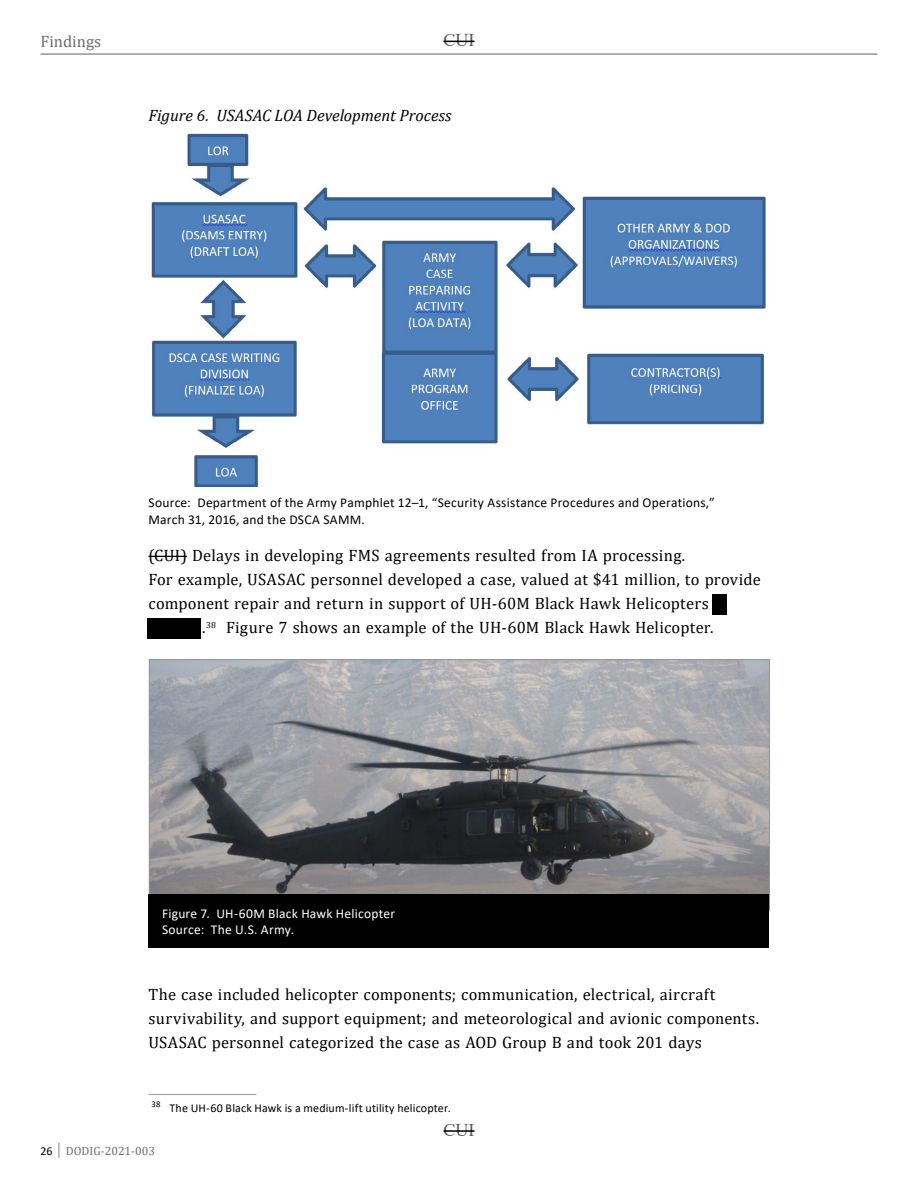
<style>
.page{position:relative;width:918px;height:1188px;background:#fff}
.page>*{position:absolute;margin:0;border:0;box-sizing:border-box;transform-origin:0 0}
.t1{font:18px "Times New Roman";color:#58595b}
.Body{font:16.5px/24px "Cambria";letter-spacing:.015em;color:#000}
.Heading_5{font:italic 16.5px "Cambria";color:#000}
.t2{font:16.5px "Cambria";color:#6d6e71}
.Figure_Source{font:13.5px/16.5px "Calibri";letter-spacing:.02em;color:#000}
.Caption_No_bleed{font:13.5px "Calibri";letter-spacing:.02em;color:#fff}
.Footnote{font:12px "Calibri";letter-spacing:.01em;color:#000}
.t3{font:12px "Cambria";color:#6d6e71}
.s1{font-family:"Calibri";color:#000}
</style>
<div class="page">
<hr style="left:40px;top:53px;width:838px;height:2px;background:#939598">
<hr style="left:148px;top:1094px;width:108px;height:1px;background:#939598">
<img style="left:151px;top:133px;width:616px;height:354px">
<img style="left:151px;top:661px;width:617px;height:233px">
<div style="left:148px;top:894px;width:622px;height:54px;background:#000"></div>
<div style="left:712px;top:594px;width:15px;height:21px;background:#000"></div>
<div style="left:147px;top:618px;width:53px;height:21px;background:#000"></div>
<hr style="left:444px;top:41px;width:30px;height:1px;background:#000">
<hr style="left:148px;top:556px;width:39px;height:1px;background:#000">
<hr style="left:444px;top:1130px;width:30px;height:2px;background:#000">
<p class="t2" style="left:40px;top:31px;width:62px">Findings</p>
<p class="t1" style="left:444px;top:28px;width:32px">CUI</p>
<p class="Heading_5" style="left:148px;top:104px;width:305px">Figure 6. USASAC LOA Development Process</p>
<p class="Figure_Source" style="left:148px;top:494px;width:568px">Source: Department of the Army Pamphlet 12–1, “Security Assistance Procedures and Operations,”<br>March 31, 2016, and the DSCA SAMM.</p>
<p class="Body" style="left:148px;top:543px;width:538px">(CUI) Delays in developing FMS agreements resulted from IA processing.</p>
<p class="Body" style="left:148px;top:567px;width:614px">For example, USASAC personnel developed a case, valued at $41 million, to provide</p>
<p class="Body" style="left:148px;top:591px;width:562px">component repair and return in support of UH-60M Black Hawk Helicopters</p>
<p class="Body" style="left:202px;top:615px;width:513px">.<sup>38</sup> Figure 7 shows an example of the UH-60M Black Hawk Helicopter.</p>
<p class="Caption_No_bleed" style="left:162px;top:904px;width:235px">Figure 7. UH-60M Black Hawk Helicopter</p>
<p class="Caption_No_bleed" style="left:162px;top:920px;width:134px">Source: The U.S. Army.</p>
<p class="Body" style="left:149px;top:982px;width:612px">The case included helicopter components; communication, electrical, aircraft survivability, and support equipment; and meteorological and avionic components.<br>USASAC personnel categorized the case as AOD Group B and took 201 days</p>
<p class="Footnote" style="left:151px;top:1100px;width:301px"><sup>38</sup> The UH-60 Black Hawk is a medium-lift utility helicopter.</p>
<p class="t1" style="left:444px;top:1117px;width:32px">CUI</p>
<p class="t3" style="left:40px;top:1143px;width:116px"><span class="s1">26</span> │ DODIG-2021-003</p>
</div>
